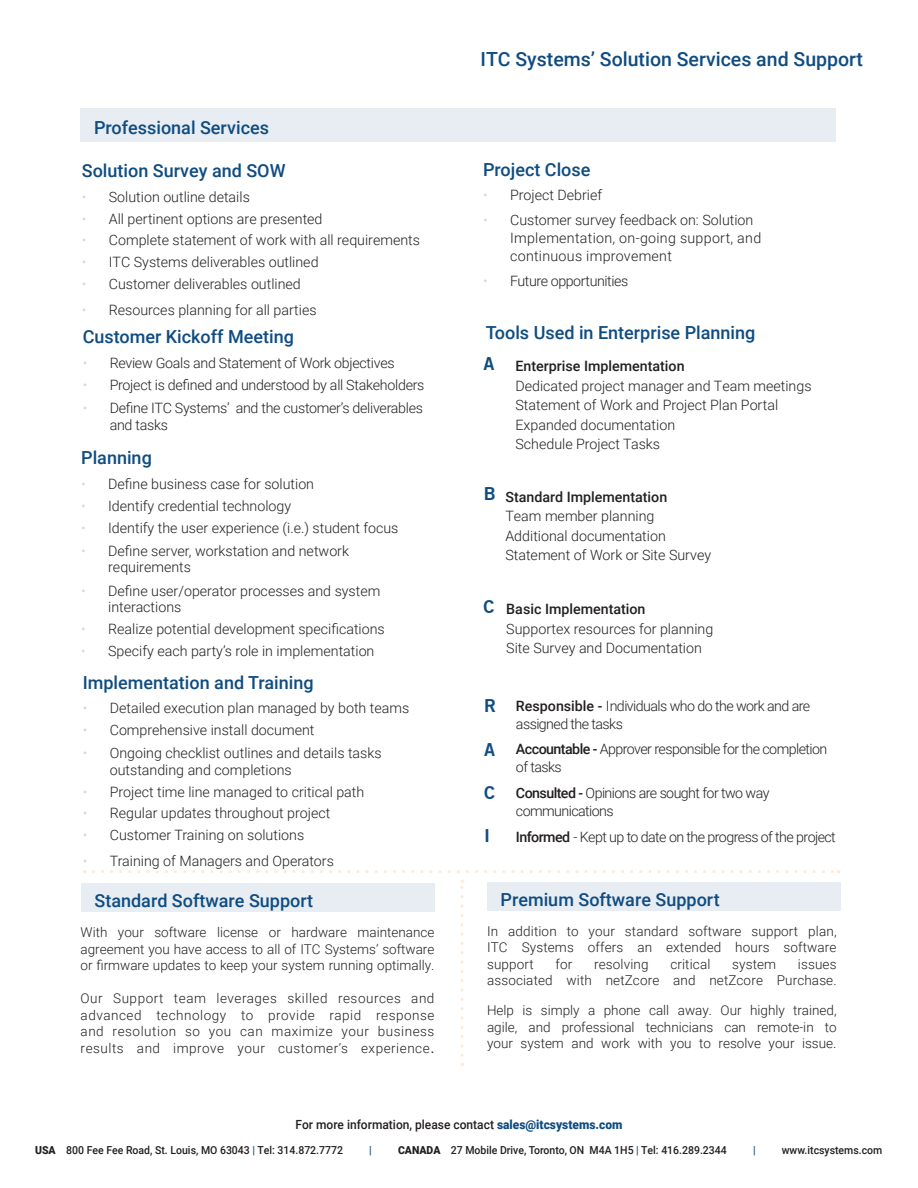
<style>
.page{position:relative;width:918px;height:1188px;background:#fff}
.page>*{position:absolute;margin:0;border:0;box-sizing:border-box;transform-origin:0 0}
.t1{font:500 19.5px "Roboto";color:#0f4c81}
.Header2{font:500 18px "Roboto";color:#0f4c81}
.Header1{font:500 18px "Roboto";color:#0f4c81}
.Header2-2{font:700 18px "Trade Gothic No.2";color:#0f4c81}
.Paragraph_Style_1{font:300 14.25px/16.5px "Roboto";color:#231f20}
.Paragraph_Style_1-2{font:300 14.25px/18px "Roboto";letter-spacing:-.04em;color:#231f20}
.Paragraph_Style_1-3{font:300 14.25px/16.5px "Roboto";letter-spacing:-.02em;color:#231f20}
.Paragraph_Style_1-4{font:300 14.25px/18px "Roboto";letter-spacing:.02em;color:#231f20}
.Paragraph_Style_1-5{font:500 14.25px "Roboto";color:#231f20}
.Paragraph_Style_1-6{font:300 14.25px "Roboto";letter-spacing:-.03em;color:#231f20}
.Paragraph_Style_1-7{font:300 13.5px/16.5px "Roboto";letter-spacing:.01em;color:#231f20;text-align:justify}
.Title_Summary{font:300 13.5px/16.5px "Roboto";letter-spacing:.04em;color:#231f20;text-align:justify}
.t2{font:500 12.6px "Roboto";color:#231f20;scale:.95 1}
.t3{font:500 10.95px "Roboto";color:#231f20;scale:.95 1}
.t4{font:700 10.95px "Roboto";color:#0f4c81;scale:.95 1}
.t5{font:500 10.95px "Roboto";color:#0f4c81;scale:.95 1}
.s1{color:#cfdbe6}
.s2{font-weight:500}
.s3{font-family:"Trade Gothic LT Std";font-weight:400}
.s4{font-size:14.25px}
.s5{font-weight:900;color:#0f4c81}
.s6{font-weight:900}
.s7{color:#0f4c81}
</style>
<div class="page">
<div style="left:81px;top:108px;width:755px;height:33px;background:#e7edf2"></div>
<svg style="left:93px;top:870px;width:746px;height:3px"></svg>
<svg style="left:460px;top:880px;width:4px;height:175px"></svg>
<div style="left:81px;top:883px;width:354px;height:28px;background:#e7edf2"></div>
<div style="left:487px;top:883px;width:354px;height:28px;background:#e7edf2"></div>
<p class="Header2" style="left:94px;top:115px;width:176px">Professional Services</p>
<p class="Header1" style="left:82px;top:158px;width:205px">Solution Survey and SOW</p>
<p class="Paragraph_Style_1" style="left:82px;top:188px;width:170px"><span class="s1">•</span> Solution outline details</p>
<p class="Paragraph_Style_1" style="left:82px;top:210px;width:242px"><span class="s1">•</span> All pertinent options are presented</p>
<p class="Paragraph_Style_1" style="left:82px;top:231px;width:340px"><span class="s1">•</span> Complete statement of work with all requirements</p>
<p class="Paragraph_Style_1" style="left:82px;top:253px;width:238px"><span class="s1">•</span> ITC Systems deliverables outlined</p>
<p class="Paragraph_Style_1" style="left:82px;top:275px;width:221px"><span class="s1">•</span> Customer deliverables outlined</p>
<p class="Paragraph_Style_1" style="left:82px;top:301px;width:236px"><span class="s1">•</span> Resources planning for all parties</p>
<p class="Header2" style="left:83px;top:324px;width:213px">Customer Kickoff Meeting</p>
<p class="Paragraph_Style_1-3" style="left:83px;top:354px;width:313px"><span class="s1">•</span> Review Goals and Statement of Work objectives</p>
<p class="Paragraph_Style_1-3" style="left:83px;top:376px;width:343px"><span class="s1">•</span> Project is defined and understood by all Stakeholders</p>
<p class="Paragraph_Style_1-3" style="left:110px;top:399px;width:315px;text-indent:-27px"><span class="s1">•</span> Define ITC Systems’ and the customer’s deliverables and tasks</p>
<p class="Header2" style="left:81px;top:445px;width:72px">Planning</p>
<p class="Paragraph_Style_1" style="left:81px;top:475px;width:234px"><span class="s1">•</span> Define business case for solution</p>
<p class="Paragraph_Style_1" style="left:81px;top:497px;width:212px"><span class="s1">•</span> Identify credential technology</p>
<p class="Paragraph_Style_1" style="left:81px;top:519px;width:319px"><span class="s1">•</span> Identify the user experience (i.e.) student focus</p>
<p class="Paragraph_Style_1" style="left:108px;top:542px;width:242px;text-indent:-27px"><span class="s1">•</span> Define server, workstation and network requirements</p>
<p class="Paragraph_Style_1" style="left:108px;top:582px;width:274px;text-indent:-27px"><span class="s1">•</span> Define user/operator processes and system interactions</p>
<p class="Paragraph_Style_1" style="left:81px;top:620px;width:305px"><span class="s1">•</span> Realize potential development specifications</p>
<p class="Paragraph_Style_1" style="left:81px;top:642px;width:295px"><span class="s1">•</span> Specify each party’s role in implementation</p>
<p class="Header1" style="left:83px;top:670px;width:232px">Implementation and Training</p>
<p class="Paragraph_Style_1" style="left:83px;top:699px;width:328px"><span class="s1">•</span> Detailed execution plan managed by both teams</p>
<p class="Paragraph_Style_1" style="left:83px;top:721px;width:233px"><span class="s1">•</span> Comprehensive install document</p>
<p class="Paragraph_Style_1" style="left:110px;top:744px;width:273px;text-indent:-27px"><span class="s1">•</span> Ongoing checklist outlines and details tasks outstanding and completions</p>
<p class="Paragraph_Style_1" style="left:83px;top:783px;width:283px"><span class="s1">•</span> Project time line managed to critical path</p>
<p class="Paragraph_Style_1" style="left:83px;top:804px;width:249px"><span class="s1">•</span> Regular updates throughout project</p>
<p class="Paragraph_Style_1" style="left:83px;top:826px;width:223px"><span class="s1">•</span> Customer Training on solutions</p>
<p class="Paragraph_Style_1" style="left:83px;top:852px;width:253px"><span class="s1">•</span> Training of Managers and Operators</p>
<p class="t1" style="left:481px;top:46px;width:384px">ITC Systems’ Solution Services and Support</p>
<p class="Header1" style="left:483px;top:157px;width:109px">Project Close</p>
<p class="Paragraph_Style_1" style="left:483px;top:186px;width:121px"><span class="s1">•</span> Project Debrief</p>
<p class="Paragraph_Style_1-4" style="left:510px;top:210px;width:253px;text-indent:-27px"><span class="s1">•</span> Customer survey feedback on: Solution<br>Implementation, on-going support, and continuous improvement</p>
<p class="Paragraph_Style_1-6" style="left:483px;top:271px;width:147px"><span class="s1">•</span> Future opportunities</p>
<p class="Header2" style="left:486px;top:320px;width:271px">Tools Used in Enterprise Planning</p>
<p class="Header2-2" style="left:484px;top:352px;width:12px">A</p>
<p class="Paragraph_Style_1-5" style="left:515px;top:356px;width:171px">Enterprise Implementation</p>
<p class="Paragraph_Style_1" style="left:515px;top:377px;width:298px">Dedicated project manager and Team meetings</p>
<p class="Paragraph_Style_1" style="left:515px;top:396px;width:264px">Statement of Work and Project Plan Portal</p>
<p class="Paragraph_Style_1" style="left:515px;top:416px;width:161px">Expanded documentation</p>
<p class="Paragraph_Style_1" style="left:515px;top:435px;width:146px">Schedule Project Tasks</p>
<p class="Paragraph_Style_1-5" style="left:505px;top:487px;width:163px">Standard Implementation</p>
<p class="Paragraph_Style_1" style="left:505px;top:507px;width:151px">Team member planning</p>
<p class="Paragraph_Style_1" style="left:505px;top:527px;width:162px">Additional documentation</p>
<p class="Paragraph_Style_1" style="left:505px;top:546px;width:207px">Statement of Work or Site Survey</p>
<p class="Header2-2" style="left:484px;top:482px;width:14px">B</p>
<p class="Header2-2" style="left:484px;top:595px;width:12px">C</p>
<p class="Paragraph_Style_1-5" style="left:506px;top:599px;width:141px">Basic Implementation</p>
<p class="Paragraph_Style_1" style="left:506px;top:620px;width:208px">Supportex resources for planning</p>
<p class="Paragraph_Style_1" style="left:506px;top:639px;width:197px">Site Survey and Documentation</p>
<p class="Header2-2" style="left:484px;top:695px;width:14px">R</p>
<p class="Header2-2" style="left:484px;top:738px;width:12px">A</p>
<p class="Header2-2" style="left:484px;top:781px;width:12px">C</p>
<p class="Header2-2" style="left:484px;top:824px;width:7px">I</p>
<p class="Paragraph_Style_1-2" style="left:516px;top:697px;width:296px"><span class="s2">Responsible -</span> Individuals who do the work and are assigned the tasks</p>
<p class="Paragraph_Style_1-2" style="left:516px;top:739px;width:313px"><span class="s2">Accountable -</span> Approver responsible for the completion of tasks</p>
<p class="Paragraph_Style_1-2" style="left:516px;top:784px;width:255px"><span class="s2">Consulted -</span> Opinions are sought for two way communications</p>
<p class="Paragraph_Style_1-2" style="left:516px;top:827px;width:321px"><span class="s2">Informed</span> - Kept up to date on the progress of the project</p>
<p class="Header2" style="left:94px;top:888px;width:220px">Standard Software Support</p>
<p class="Header2" style="left:501px;top:887px;width:221px">Premium Software Support</p>
<p class="Paragraph_Style_1-7" style="left:81px;top:924px;width:355px">With your software license or hardware maintenance agreement you have access to all of ITC Systems’ software or firmware updates to keep your system running optimally.</p>
<p class="Title_Summary" style="left:81px;top:990px;width:355px">Our Support team leverages skilled resources and advanced technology to provide rapid response and resolution so you can maximize your business results and improve your customer’s experience<span class="s3">.</span></p>
<p class="Paragraph_Style_1-7" style="left:487px;top:922px;width:351px">In addition to your standard software support plan, ITC Systems offers an extended hours software support</p>
<p class="Paragraph_Style_1-7" style="left:556px;top:955px;width:18px">for</p>
<p class="Paragraph_Style_1-7" style="left:594px;top:955px;width:56px">resolving</p>
<p class="Paragraph_Style_1-7" style="left:670px;top:955px;width:42px">critical</p>
<p class="Paragraph_Style_1-7" style="left:732px;top:955px;width:46px">system</p>
<p class="Paragraph_Style_1-7" style="left:487px;top:955px;width:351px;text-align:right">issues<br>associated with netZcore and netZcore Purchase.</p>
<p class="Paragraph_Style_1-7" style="left:487px;top:1002px;width:351px">Help is simply a phone call away. Our highly trained, agile, and professional technicians can remote-in to your system and work with you to resolve your issue<span class="s4">.</span></p>
<p class="t2" style="left:296px;top:1115px;width:346px">For more information, please contact <span class="s5">sales@itcsystems.com</span></p>
<p class="t3" style="left:35px;top:1142px;width:326px"><span class="s6">USA</span> 800 Fee Fee Road, St. Louis, MO 63043 <span class="s7">|</span> Tel: 314.872.7772</p>
<p class="t4" style="left:369px;top:1142px;width:4px">|</p>
<p class="t3" style="left:398px;top:1142px;width:348px"><span class="s6">CANADA</span> 27 Mobile Drive, Toronto, ON M4A 1H5 <span class="s7">|</span> Tel: 416.289.2344</p>
<p class="t5" style="left:753px;top:1142px;width:4px">|</p>
<p class="t3" style="left:782px;top:1142px;width:107px">www.itcsystems.com</p>
</div>
